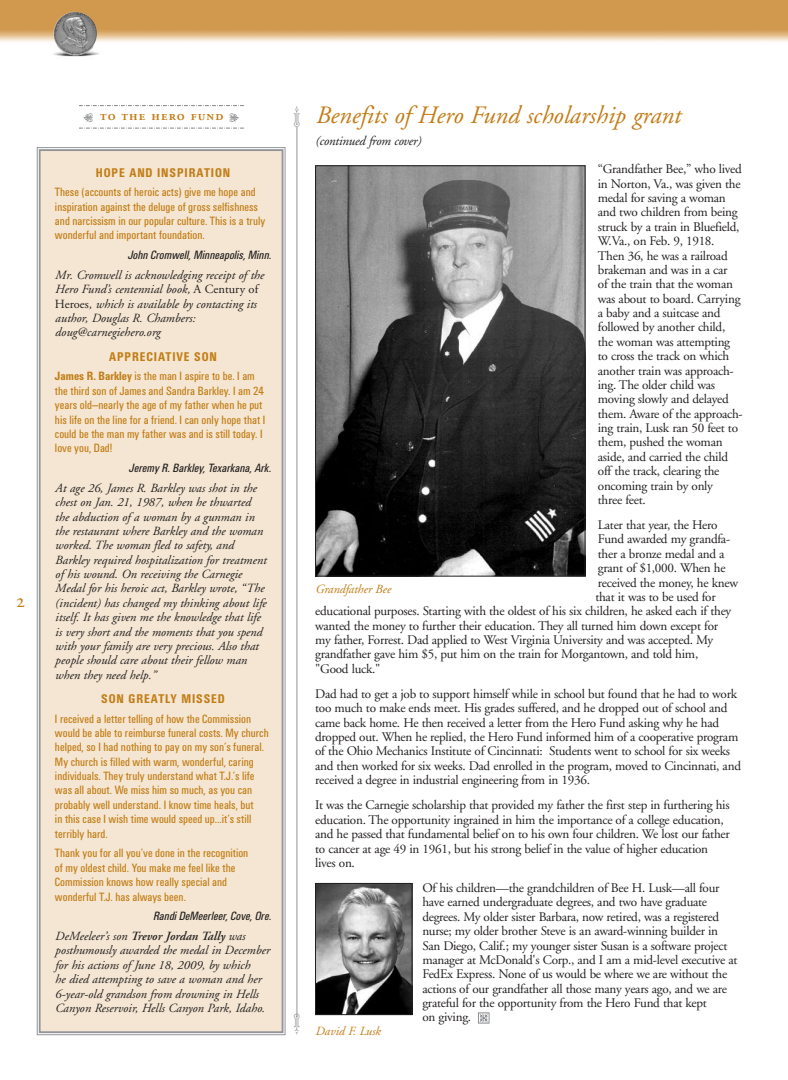
<style>
.page{position:relative;width:788px;height:1080px;background:#fff}
.page>*{position:absolute;margin:0;border:0;box-sizing:border-box;transform-origin:0 0}
.t1{font:italic 25px "Adobe Garamond";color:#c27d16}
.t2{font:13.12px/14.4px "Adobe Garamond";letter-spacing:-.02em;color:#231f20}
.t3{font:700 13.12px "Unitus Condensed";letter-spacing:.07em;color:#c27d16}
.t4{font:italic 13.12px "Adobe Garamond";letter-spacing:-.015em;color:#231f20}
.t5{font:12.5px/14.4px "Unitus Condensed";color:#c27d16}
.t6{font:italic 12.5px/14.4px "Adobe Garamond";color:#231f20}
.t7{font:italic 12.5px "Unitus Condensed";color:#231f20}
.t8{font:italic 12.5px "Adobe Garamond";letter-spacing:-.005em;color:#c27d16}
.s1{font-style:normal}
.s2{font-weight:700}
.s3{font-weight:600}
</style>
<div class="page">
<div style="left:41px;top:151px;width:240px;height:880px;background:#f4e6d2"></div>
<div style="left:37px;top:147px;width:248px;height:888px;border:1px solid #939598"></div>
<div style="left:39px;top:149px;width:244px;height:884px;border:2px solid #939598"></div>
<img style="left:0;top:0;width:788px;height:57px">
<img style="left:49px;top:11px;width:58px;height:16px">
<img style="left:317px;top:167px;width:266px;height:407px">
<div style="left:315px;top:165px;width:270px;height:411px;border:1px solid #231f20"></div>
<img style="left:317px;top:885px;width:93px;height:128px">
<div style="left:315px;top:883px;width:97px;height:132px;border:1px solid #231f20"></div>
<hr style="left:297px;top:127px;width:1px;height:889px;background:#939598">
<svg style="left:79px;top:105px;width:165px;height:1px"></svg>
<svg style="left:79px;top:128px;width:165px;height:1px"></svg>
<svg style="left:478px;top:1012px;width:11px;height:12px"></svg>
<p class="t3" style="left:96px;top:164px;width:136px">HOPE AND INSPIRATION</p>
<p class="t5" style="left:55px;top:185px;width:212px">These (accounts of heroic acts) give me hope and inspiration against the deluge of gross selfishness and narcissism in our popular culture. This is a truly wonderful and important foundation.</p>
<p class="t7" style="left:128px;top:248px;width:145px">John Cromwell, Minneapolis, Minn.</p>
<p class="t6" style="left:55px;top:269px;width:210px">Mr. Cromwell is acknowledging receipt of the Hero Fund’s centennial book, <span class="s1">A Century of Heroes</span>, which is available by contacting its author, Douglas R. Chambers: doug@carnegiehero.org</p>
<p class="t3" style="left:109px;top:348px;width:109px">APPRECIATIVE SON</p>
<p class="t5" style="left:55px;top:369px;width:212px"><span class="s2">James R. Barkley</span> is the man I aspire to be. I am the third son of James and Sandra Barkley. I am 24 years old—nearly the age of my father when he put his life on the line for a friend. I can only hope that I could be the man my father was and is still today. I love you, Dad!</p>
<p class="t7" style="left:129px;top:460px;width:144px">Jeremy R. Barkley, Texarkana, Ark.</p>
<p class="t6" style="left:55px;top:482px;width:213px">At age 26, James R. Barkley was shot in the chest on Jan. 21, 1987, when he thwarted the abduction of a woman by a gunman in the restaurant where Barkley and the woman worked. The woman fled to safety, and Barkley required hospitalization for treatment of his wound. On receiving the Carnegie Medal for his heroic act, Barkley wrote, “The (incident) has changed my thinking about life itself. It has given me the knowledge that life is very short and the moments that you spend with your family are very precious. Also that people should care about their fellow man when they need help.”</p>
<p class="t3" style="left:101px;top:691px;width:125px">SON GREATLY MISSED</p>
<p class="t5" style="left:55px;top:711px;width:215px">I received a letter telling of how the Commission would be able to reimburse funeral costs. My church helped, so I had nothing to pay on my son’s funeral.<br>My church is filled with warm, wonderful, caring individuals. They truly understand what T.J.’s life was all about. We miss him so much, as you can probably well understand. I know time heals, but<br>in this case I wish time would speed up…it’s still terribly hard.</p>
<p class="t5" style="left:55px;top:846px;width:195px">Thank you for all you’ve done in the recognition of my oldest child. You make me feel like the Commission knows how really special and wonderful T.J. has always been.</p>
<p class="t7" style="left:153px;top:909px;width:119px">Randi DeMeerleer, Cove, Ore.</p>
<p class="t6" style="left:55px;top:930px;width:216px">DeMeeleer’s son <span class="s3">Trevor Jordan Tally</span> was posthumously awarded the medal in December for his actions of June 18, 2009, by which<br>he died attempting to save a woman and her 6-year-old grandson from drowning in Hells Canyon Reservoir, Hells Canyon Park, Idaho.</p>
<h1 class="t1" style="left:315px;top:105px;width:366px">Benefits of Hero Fund scholarship grant</h1>
<p class="t4" style="left:315px;top:136px;width:107px">(continued from cover)</p>
<p class="t2" style="left:598px;top:163px;width:146px">“Grandfather Bee,” who lived in Norton, Va., was given the medal for saving a woman and two children from being struck by a train in Bluefield,<br>W.Va., on Feb. 9, 1918.<br>Then 36, he was a railroad brakeman and was in a car<br>of the train that the woman was about to board. Carrying a baby and a suitcase and followed by another child, the woman was attempting to cross the track on which another train was approach&shy;ing. The older child was moving slowly and delayed them. Aware of the approach&shy;ing train, Lusk ran 50 feet to them, pushed the woman aside, and carried the child off the track, clearing the oncoming train by only<br>three feet.</p>
<p class="t2" style="left:598px;top:519px;width:121px">Later that year, the Hero</p>
<p class="t2" style="left:598px;top:533px;width:134px">Fund awarded my grandfa-</p>
<p class="t2" style="left:598px;top:548px;width:128px">ther a bronze medal and a</p>
<p class="t2" style="left:598px;top:562px;width:129px">grant of $1,000. When he</p>
<p class="t2" style="left:598px;top:576px;width:142px">received the money, he knew</p>
<p class="t2" style="left:595px;top:591px;width:122px">that it was to be used for</p>
<p class="t2" style="left:315px;top:605px;width:417px">educational purposes. Starting with the oldest of his six children, he asked each if they</p>
<p class="t2" style="left:315px;top:619px;width:404px">wanted the money to further their education. They all turned him down except for</p>
<p class="t2" style="left:315px;top:634px;width:399px">my father, Forrest. Dad applied to West Virginia University and was accepted. My</p>
<p class="t2" style="left:315px;top:648px;width:384px">grandfather gave him $5, put him on the train for Morgantown, and told him,</p>
<p class="t2" style="left:315px;top:663px;width:67px">"Good luck."</p>
<p class="t2" style="left:315px;top:688px;width:427px">Dad had to get a job to support himself while in school but found that he had to work too much to make ends meet. His grades suffered, and he dropped out of school and came back home. He then received a letter from the Hero Fund asking why he had dropped out. When he replied, the Hero Fund informed him of a cooperative program of the Ohio Mechanics Institute of Cincinnati: Students went to school for six weeks and then worked for six weeks. Dad enrolled in the program, moved to Cincinnati, and received a degree in industrial engineering from in 1936.</p>
<p class="t2" style="left:315px;top:799px;width:416px">It was the Carnegie scholarship that provided my father the first step in furthering his education. The opportunity ingrained in him the importance of a college education, and he passed that fundamental belief on to his own four children. We lost our father to cancer at age 49 in 1961, but his strong belief in the value of higher education lives on.</p>
<p class="t2" style="left:422px;top:882px;width:316px">Of his children—the grandchildren of Bee H. Lusk—all four have earned undergraduate degrees, and two have graduate degrees. My older sister Barbara, now retired, was a registered nurse; my older brother Steve is an award-winning builder in San Diego, Calif.; my younger sister Susan is a software project manager at McDonald's Corp., and I am a mid-level executive at FedEx Express. None of us would be where we are without the actions of our grandfather all those many years ago, and we are grateful for the opportunity from the Hero Fund that kept<br>on giving.</p>
<p class="t8" style="left:315px;top:584px;width:77px">Grandfather Bee</p>
<p class="t8" style="left:315px;top:1026px;width:67px">David F. Lusk</p>
</div>
